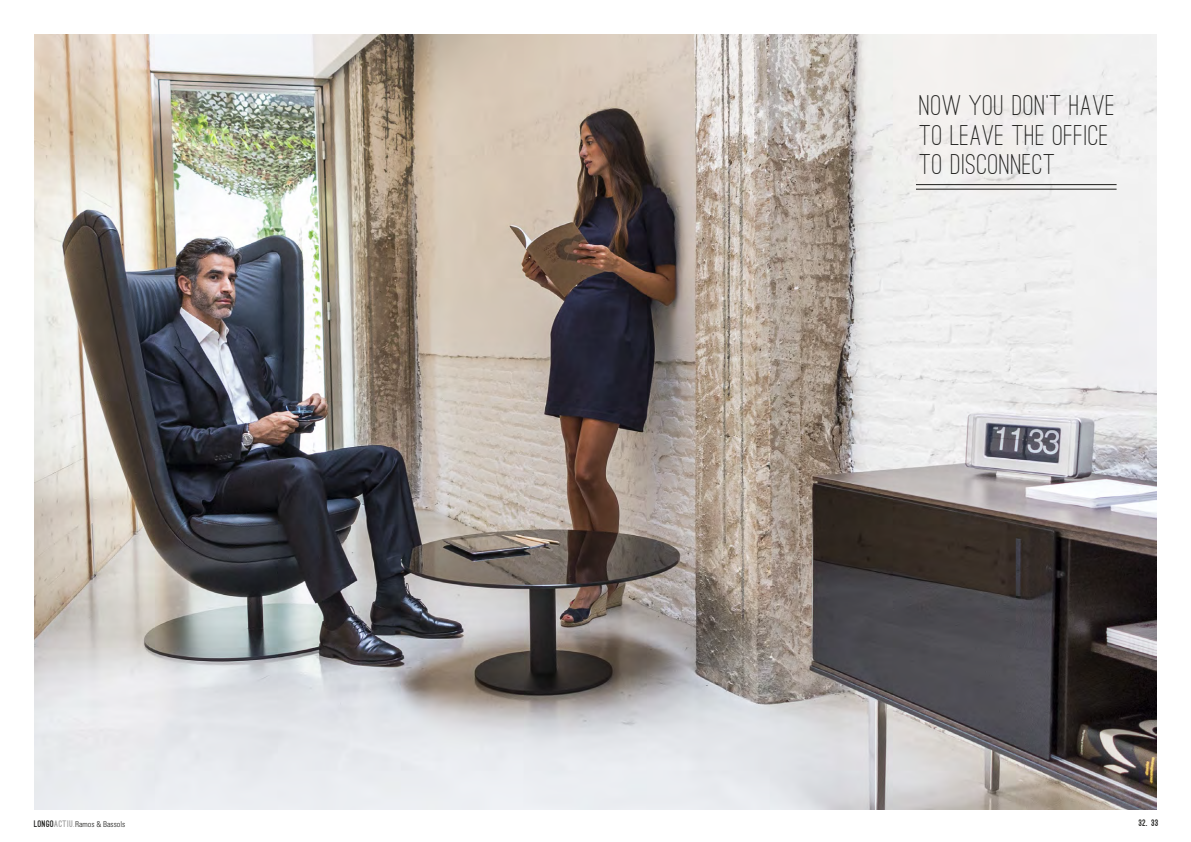
<style>
.page{position:relative;width:1191px;height:842px;background:#fff}
.page>*{position:absolute;margin:0;border:0;box-sizing:border-box;transform-origin:0 0}
.t1{font:500 29.5px/29.5px "Ostrich Sans";letter-spacing:.03em;color:#1d1d1b}
.t2{font:900 9px "Ostrich Sans";color:#1d1d1b}
.t3{font:300 condensed 8px "Univers";color:#1d1d1b}
.s1{font-family:"Ostrich Sans";font-weight:900;font-stretch:normal;font-size:9px}
.s2{font-family:"Ostrich Sans";font-weight:900;font-stretch:normal;font-size:9px;color:#a1a1a1}
.s3{font-family:"Ostrich Sans";font-weight:500;font-stretch:normal;font-size:10.9px}
</style>
<div class="page">
<img style="left:34px;top:34px;width:1123px;height:775px">
<hr style="left:916px;top:184px;width:200px;height:1px;background:#1d1d1b">
<hr style="left:916px;top:189px;width:200px;height:1px;background:#1d1d1b">
<p class="t1" style="left:919px;top:90px;width:197px">NOW YOU DON’T HAVE<br>TO LEAVE THE OFFICE<br>TO DISCONNECT</p>
<p class="t3" style="left:34px;top:819px;width:93px"><span class="s1">LONGO</span><span class="s2">ACTIU</span><span class="s3">.</span>Ramos &amp; Bassols</p>
<p class="t2" style="left:1138px;top:820px;width:21px">32. 33</p>
</div>
